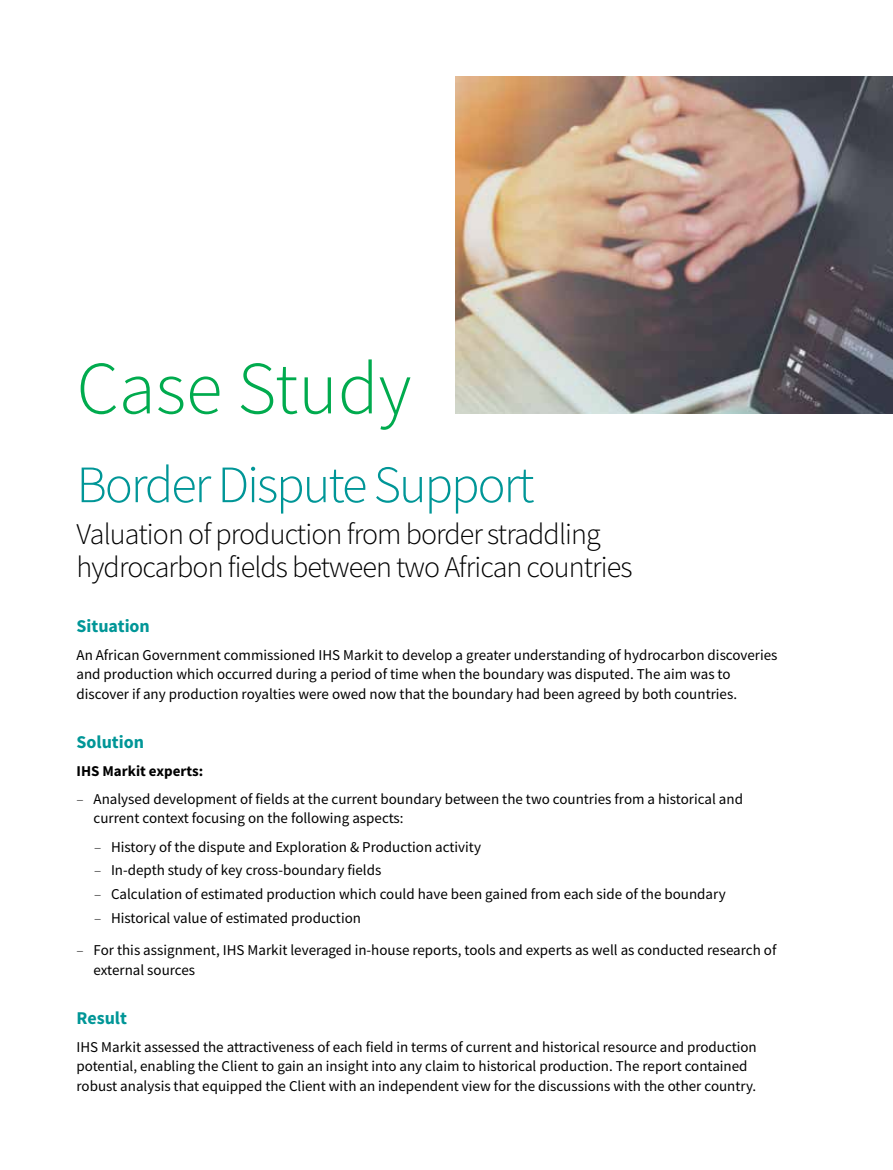
<style>
.page{position:relative;width:893px;height:1170px;background:#fff}
.page>*{position:absolute;margin:0;border:0;box-sizing:border-box;transform-origin:0 0}
.t1{font:300 75px "Source Sans Pro";color:#00ab4e}
.t2{font:300 52.5px "Source Sans Pro";letter-spacing:-.04em;color:#009697}
.t3{font:300 30px/33px "Source Sans Pro";letter-spacing:-.03em;color:#000}
.t4{font:700 18px "Source Sans Pro";color:#009697}
.t5{font:15px/19.5px "Source Sans Pro";color:#000}
.s1{font-weight:700}
.s2{font-weight:300}
</style>
<div class="page">
<img style="left:455px;top:77px;width:438px;height:336px">
<h1 class="t1" style="left:77px;top:342px;width:336px">Case Study</h1>
<h2 class="t2" style="left:77px;top:452px;width:459px">Border Dispute Support</h2>
<h3 class="t3" style="left:77px;top:517px;width:558px">Valuation of production from border straddling hydrocarbon fields between two African countries</h3>
<p class="t4" style="left:77px;top:613px;width:75px">Situation</p>
<p class="t5" style="left:77px;top:644px;width:702px">An African Government commissioned IHS Markit to develop a greater understanding of hydrocarbon discoveries and production which occurred during a period of time when the boundary was disputed. The aim was to discover if any production royalties were owed now that the boundary had been agreed by both countries.</p>
<p class="t4" style="left:77px;top:729px;width:69px">Solution</p>
<p class="t5" style="left:77px;top:756px;width:668px;line-height:28px"><span class="s1">IHS Markit experts:<br></span><span class="s2">‒</span> Analysed development of fields at the current boundary between the two countries from a historical and</p>
<p class="t5" style="left:94px;top:804px;width:389px;line-height:28px">current context focusing on the following aspects:<br><span class="s2">‒</span> History of the dispute and Exploration &amp; Production activity</p>
<p class="t5" style="left:94px;top:858px;width:633px;line-height:23.7px"><span class="s2">‒</span> In-depth study of key cross-boundary fields<br><span class="s2">‒</span> Calculation of estimated production which could have been gained from each side of the boundary <span class="s2">‒</span> Historical value of estimated production</p>
<p class="t5" style="left:94px;top:940px;width:685px;text-indent:-17px"><span class="s2">‒</span> For this assignment, IHS Markit leveraged in-house reports, tools and experts as well as conducted research of external sources</p>
<p class="t4" style="left:77px;top:1005px;width:52px">Result</p>
<p class="t5" style="left:77px;top:1036px;width:682px">IHS Markit assessed the attractiveness of each field in terms of current and historical resource and production potential, enabling the Client to gain an insight into any claim to historical production. The report contained robust analysis that equipped the Client with an independent view for the discussions with the other country.</p>
</div>
